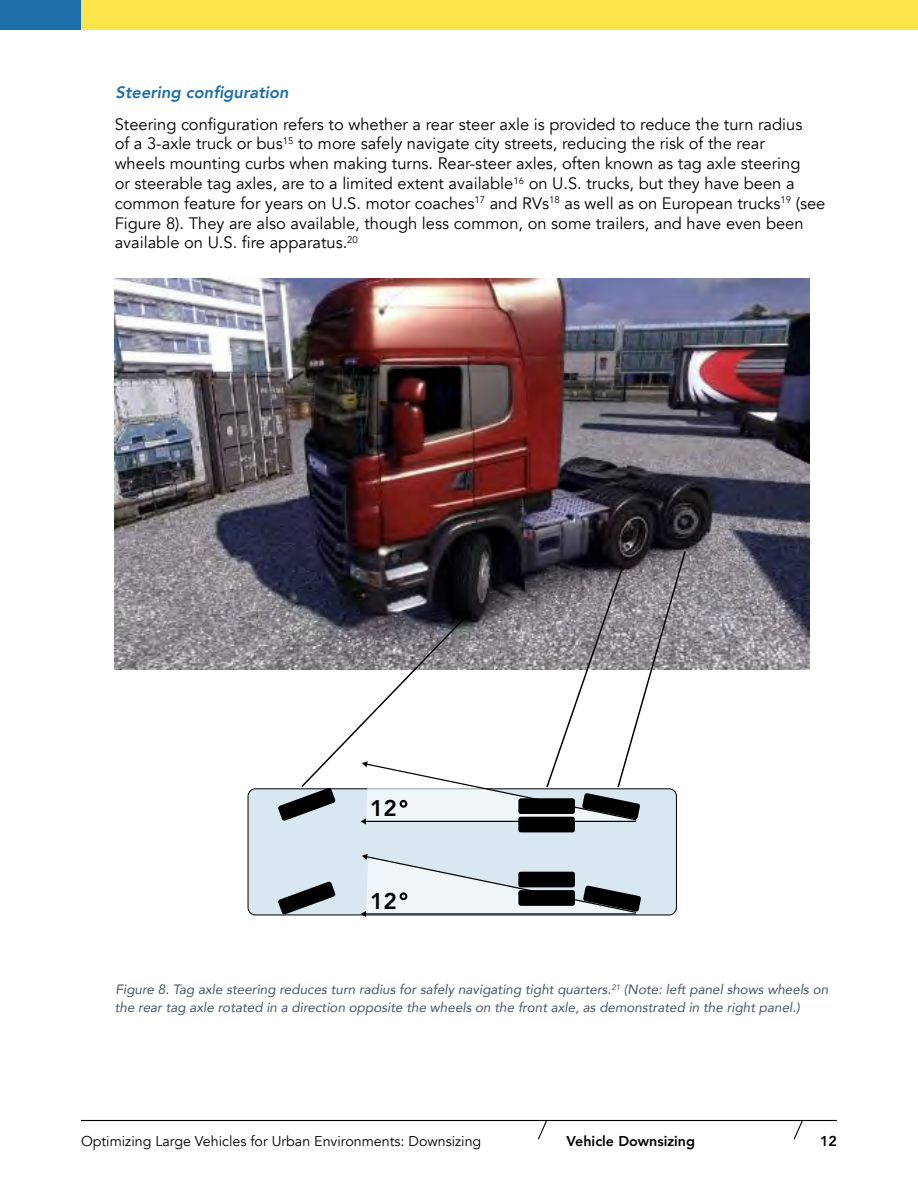
<style>
.page{position:relative;width:918px;height:1188px;background:#fff}
.page>*{position:absolute;margin:0;border:0;box-sizing:border-box;transform-origin:0 0}
.t1{font:800 22.65px "Avenir";color:#000}
.t2{font:16.5px/19.8px "Avenir";color:#000}
.t3{font:italic 800 16.5px "Avenir";color:#1e6ea9}
.t4{font:14.25px "Avenir";color:#000}
.t5{font:800 14.25px "Avenir";color:#000}
.t6{font:italic 13.5px/18px "Avenir";color:#44546a}
</style>
<div class="page">
<hr style="left:81px;top:1120px;width:756px;height:1px;background:#000">
<svg style="left:793px;top:1121px;width:11px;height:19px"></svg>
<svg style="left:537px;top:1121px;width:11px;height:19px"></svg>
<div style="left:0;top:0;width:81px;height:29px;background:#1e6ea9"></div>
<div style="left:81px;top:0;width:837px;height:29px;background:#fce64c"></div>
<img style="left:115px;top:279px;width:695px;height:390px">
<div style="left:248px;top:789px;width:428px;height:126px;background:#d9e7f0;border-radius:7px"></div>
<div style="left:518px;top:817px;width:57px;height:15px;background:#000;border-radius:3px"></div>
<svg style="left:278px;top:881px;width:58px;height:34px"></svg>
<svg style="left:361px;top:854px;width:280px;height:63px"></svg>
<div style="left:400px;top:892px;width:7px;height:8px;border:2px solid #000;border-radius:50%"></div>
<svg style="left:278px;top:550px;width:409px;height:274px"></svg>
<p class="t3" style="left:116px;top:82px;width:174px">Steering configuration</p>
<p class="t2" style="left:115px;top:114px;width:712px">Steering configuration refers to whether a rear steer axle is provided to reduce the turn radius<br>of a 3-axle truck or bus<sup>15</sup> to more safely navigate city streets, reducing the risk of the rear<br>wheels mounting curbs when making turns. Rear-steer axles, often known as tag axle steering<br>or steerable tag axles, are to a limited extent available<sup>16</sup> on U.S. trucks, but they have been a common feature for years on U.S. motor coaches<sup>17</sup> and RVs<sup>18</sup> as well as on European trucks<sup>19</sup> (see Figure 8). They are also available, though less common, on some trailers, and have even been available on U.S. fire apparatus.<sup>20</sup></p>
<h1 class="t1" style="left:370px;top:791px;width:28px">12</h1>
<h1 class="t1" style="left:370px;top:883px;width:28px">12</h1>
<p class="t6" style="left:115px;top:980px;width:715px">Figure 8. Tag axle steering reduces turn radius for safely navigating tight quarters.<sup>21</sup> (Note: left panel shows wheels on the rear tag axle rotated in a direction opposite the wheels on the front axle, as demonstrated in the right panel.)</p>
<p class="t4" style="left:81px;top:1133px;width:402px">Optimizing Large Vehicles for Urban Environments: Downsizing</p>
<p class="t5" style="left:567px;top:1130px;width:130px">Vehicle Downsizing</p>
<p class="t5" style="left:820px;top:1130px;width:18px">12</p>
</div>
